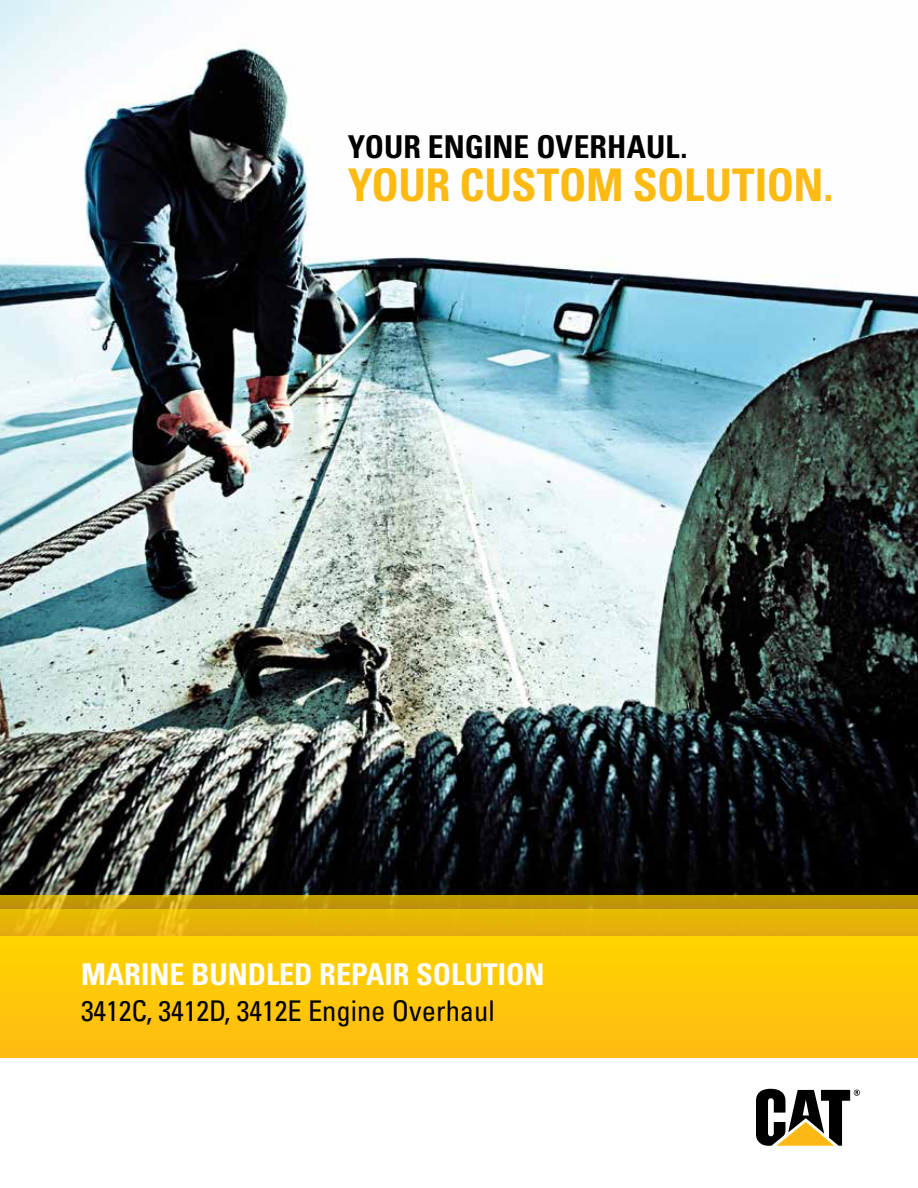
<style>
.page{position:relative;width:918px;height:1188px;background:#fff}
.page>*{position:absolute;margin:0;border:0;box-sizing:border-box;transform-origin:0 0}
.t1{font:700 condensed 45px "Univers LT Std";letter-spacing:-.01em;color:#fdba12}
.t2{font:700 condensed 31.5px "Univers LT Std";color:#000}
.t3{font:700 condensed 30px "Univers LT Std";color:#fff}
.t4{font:condensed 28.5px "Univers LT Std";color:#000}
</style>
<div class="page">
<img style="left:0;top:0;width:918px;height:896px">
<div style="left:0;top:936px;width:918px;height:122px;background:#ffc708"></div>
<div style="left:0;top:909px;width:918px;height:27px;background:#e5b408"></div>
<svg style="left:0;top:896px;width:918px;height:13px;background:#c19808"></svg>
<svg style="left:756px;top:1089px;width:104px;height:57px"></svg>
<p class="t2" style="left:348px;top:127px;width:341px">YOUR ENGINE OVERHAUL.</p>
<h1 class="t1" style="left:348px;top:158px;width:487px">YOUR CUSTOM SOLUTION.</h1>
<p class="t3" style="left:81px;top:956px;width:465px">MARINE BUNDLED REPAIR SOLUTION</p>
<p class="t4" style="left:81px;top:993px;width:415px">3412C, 3412D, 3412E Engine Overhaul</p>
</div>
